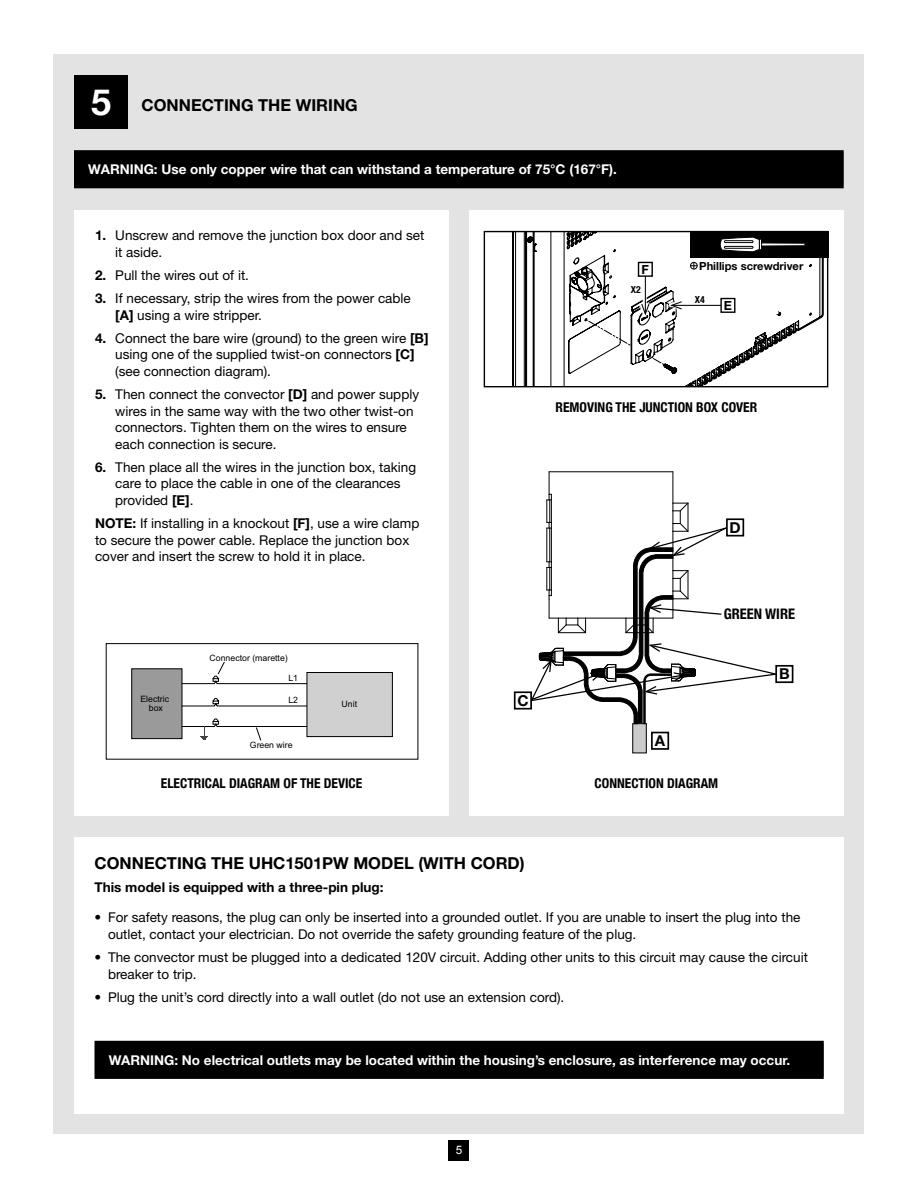
<style>
.page{position:relative;width:918px;height:1188px;background:#fff}
.page>*{position:absolute;margin:0;border:0;box-sizing:border-box;transform-origin:0 0}
.t1{font:700 16.5px "Helvetica Neue LT Std";color:#000}
.t2{font:700 15.15px "Helvetica Neue LT Std";color:#000}
.t3{font:700 condensed 14.55px "Helvetica Neue";color:#000}
.t4{font:13.5px/16.5px "Helvetica Neue LT Std";color:#000}
.t5{font:700 13.5px "Helvetica Neue LT Std";color:#fff}
.t6{font:700 condensed 13.5px "Helvetica Neue";color:#000}
.t7{font:700 13.5px "Helvetica Neue LT Std";color:#000}
.t8{font:700 12.6px "Helvetica Neue LT Std";color:#000}
.t9{font:11.7px "Arial";color:#fff}
.t10{font:700 11.1px "Helvetica Neue LT Std";color:#000}
.t11{font:700 condensed 9.75px "Helvetica Neue";color:#000}
.t12{font:8.7px/8.7px "Arial";color:#000;text-align:center}
.s1{font-family:"Helvetica Neue";font-size:36px;color:#fff}
.s2{font-weight:700}
</style>
<div class="page">
<div style="left:54px;top:54px;width:810px;height:1080px;background:#e3e3e3"></div>
<div style="left:74px;top:210px;width:375px;height:605px;background:#fff"></div>
<div style="left:469px;top:210px;width:375px;height:605px;background:#fff"></div>
<hr style="left:549px;top:471px;width:124px;height:1px;background:#000">
<div style="left:633px;top:724px;width:13px;height:29px;background:#cbcbcb"></div>
<svg style="left:512px;top:233px;width:312px;height:152px"></svg>
<div style="left:484px;top:231px;width:344px;height:156px;border:1px solid #000"></div>
<div style="left:775px;top:665px;width:18px;height:18px;border:2px solid #000"></div>
<div style="left:651px;top:732px;width:18px;height:18px;border:2px solid #000"></div>
<div style="left:690px;top:231px;width:138px;height:27px;background:#000"></div>
<svg style="left:720px;top:237px;width:86px;height:15px"></svg>
<div style="left:514px;top:691px;width:18px;height:19px;border:2px solid #000"></div>
<svg style="left:529px;top:472px;width:249px;height:252px"></svg>
<div style="left:669px;top:300px;width:61px;height:11px;background:#fff"></div>
<hr style="left:672px;top:305px;width:56px;height:1px;background:#000">
<svg style="left:669px;top:300px;width:14px;height:10px"></svg>
<svg style="left:640px;top:277px;width:11px;height:40px"></svg>
<hr style="left:645px;top:275px;width:1px;height:39px;background:#000">
<svg style="left:640px;top:303px;width:10px;height:14px"></svg>
<div style="left:721px;top:299px;width:14px;height:13px;background:#fff"></div>
<div style="left:720px;top:298px;width:15px;height:15px;border:1px solid #000"></div>
<div style="left:639px;top:262px;width:13px;height:14px;background:#fff"></div>
<div style="left:638px;top:262px;width:15px;height:15px;border:1px solid #000"></div>
<div style="left:449px;top:1140px;width:20px;height:20px;background:#000"></div>
<div style="left:74px;top:75px;width:54px;height:54px;background:#000"></div>
<div style="left:74px;top:837px;width:770px;height:277px;background:#fff"></div>
<div style="left:95px;top:1042px;width:728px;height:36px;background:#000"></div>
<hr style="left:94px;top:1041px;width:730px;height:1px;background:#000">
<hr style="left:94px;top:1042px;width:2px;height:35px;background:#000">
<hr style="left:822px;top:1042px;width:2px;height:35px;background:#000">
<hr style="left:94px;top:1077px;width:730px;height:2px;background:#000">
<div style="left:106px;top:643px;width:312px;height:117px;border:1px solid #000"></div>
<div style="left:307px;top:673px;width:85px;height:64px;background:#d0d0d0"></div>
<div style="left:307px;top:672px;width:86px;height:65px;border:1px solid #000"></div>
<div style="left:132px;top:669px;width:50px;height:70px;background:#9a9a9a"></div>
<svg style="left:181px;top:661px;width:126px;height:80px"></svg>
<div style="left:690px;top:262px;width:8px;height:8px;border:1px solid #000;border-radius:50%"></div>
<svg style="left:691px;top:262px;width:6px;height:7px"></svg>
<div style="left:75px;top:151px;width:768px;height:37px;background:#000"></div>
<hr style="left:74px;top:150px;width:770px;height:2px;background:#000">
<hr style="left:74px;top:152px;width:2px;height:35px;background:#000">
<hr style="left:842px;top:152px;width:2px;height:35px;background:#000">
<hr style="left:74px;top:187px;width:770px;height:1px;background:#000">
<p class="t1" style="left:91px;top:94px;width:268px"><span class="s1">5</span> CONNECTING THE WIRING</p>
<p class="t5" style="left:88px;top:161px;width:530px">WARNING: Use only copper wire that can withstand a temperature of 75°C (167°F).</p>
<p class="t4" style="left:115px;top:227px;width:311px;text-indent:-20px"><span class="s2">1.</span> Unscrew and remove the junction box door and set it aside.</p>
<p class="t4" style="left:95px;top:267px;width:156px"><span class="s2">2.</span> Pull the wires out of it.</p>
<p class="t4" style="left:115px;top:290px;width:297px;text-indent:-20px"><span class="s2">3.</span> If necessary, strip the wires from the power cable <span class="s2">[A]</span> using a wire stripper.</p>
<p class="t4" style="left:115px;top:330px;width:315px;text-indent:-20px"><span class="s2">4.</span> Connect the bare wire (ground) to the green wire <span class="s2">[B] </span>using one of the supplied twist-on connectors <span class="s2">[C] </span>(see connection diagram).</p>
<p class="t4" style="left:115px;top:386px;width:305px;text-indent:-20px"><span class="s2">5.</span> Then connect the convector <span class="s2">[D]</span> and power supply wires in the same way with the two other twist-on connectors. Tighten them on the wires to ensure each connection is secure.</p>
<p class="t4" style="left:115px;top:459px;width:302px;text-indent:-20px"><span class="s2">6.</span> Then place all the wires in the junction box, taking care to place the cable in one of the clearances provided <span class="s2">[E]</span>.</p>
<p class="t4" style="left:95px;top:515px;width:326px"><span class="s2">NOTE:</span> If installing in a knockout <span class="s2">[F]</span>, use a wire clamp to secure the power cable. Replace the junction box cover and insert the screw to hold it in place.</p>
<p class="t12" style="left:140px;top:695px;width:30px">Electric box</p>
<p class="t12" style="left:210px;top:654px;width:80px">Connector (marette)</p>
<p class="t12" style="left:288px;top:674px;width:11px">L1</p>
<p class="t12" style="left:288px;top:695px;width:11px">L2</p>
<p class="t12" style="left:250px;top:740px;width:44px">Green wire</p>
<p class="t12" style="left:342px;top:700px;width:17px">Unit</p>
<p class="t6" style="left:161px;top:772px;width:203px">ELECTRICAL DIAGRAM OF THE DEVICE</p>
<p class="t8" style="left:642px;top:261px;width:9px">F</p>
<p class="t11" style="left:631px;top:282px;width:11px">X2</p>
<p class="t10" style="left:699px;top:259px;width:106px">Phillips screwdriver</p>
<p class="t11" style="left:695px;top:292px;width:11px">X4</p>
<p class="t8" style="left:724px;top:298px;width:10px">E</p>
<p class="t6" style="left:556px;top:396px;width:203px">REMOVING THE JUNCTION BOX COVER</p>
<p class="t2" style="left:517px;top:691px;width:13px">C</p>
<p class="t2" style="left:730px;top:518px;width:13px">D</p>
<p class="t3" style="left:724px;top:602px;width:73px">GREEN WIRE</p>
<p class="t2" style="left:655px;top:731px;width:12px">A</p>
<p class="t6" style="left:595px;top:772px;width:125px">CONNECTION DIAGRAM</p>
<p class="t2" style="left:779px;top:665px;width:12px">B</p>
<p class="t1" style="left:94px;top:853px;width:432px">CONNECTING THE UHC1501PW MODEL (WITH CORD)</p>
<p class="t7" style="left:94px;top:879px;width:291px">This model is equipped with a three-pin plug:</p>
<p class="t4" style="left:108px;top:909px;width:694px;text-indent:-14px">• For safety reasons, the plug can only be inserted into a grounded outlet. If you are unable to insert the plug into the outlet, contact your electrician. Do not override the safety grounding feature of the plug.</p>
<p class="t4" style="left:108px;top:949px;width:701px;text-indent:-14px">• The convector must be plugged into a dedicated 120V circuit. Adding other units to this circuit may cause the circuit breaker to trip.</p>
<p class="t4" style="left:94px;top:989px;width:471px">• Plug the unit’s cord directly into a wall outlet (do not use an extension cord).</p>
<p class="t5" style="left:109px;top:1052px;width:683px">WARNING: No electrical outlets may be located within the housing’s enclosure, as interference may occur.</p>
<p class="t9" style="left:456px;top:1143px;width:8px">5</p>
</div>
